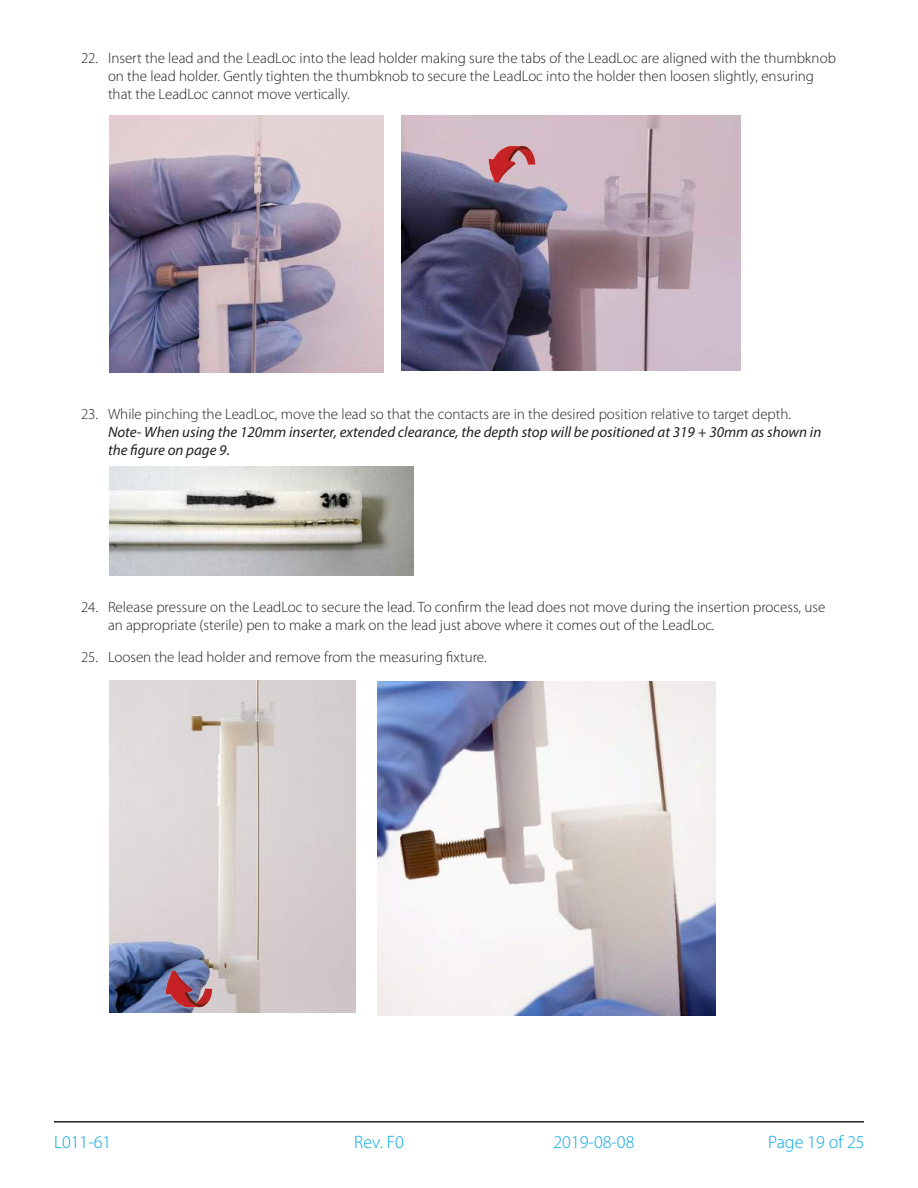
<style>
.page{position:relative;width:918px;height:1188px;background:#fff}
.page>*{position:absolute;margin:0;border:0;box-sizing:border-box;transform-origin:0 0}
.t1{font:300 18px "Myriad Pro";color:#00a6e4}
.t2{font:300 15px/18px "Myriad Pro";color:#231f20}
.t3{font:italic 15px/18px "Myriad Pro";color:#231f20}
</style>
<div class="page">
<hr style="left:54px;top:1121px;width:810px;height:2px;background:#231f20">
<img style="left:109px;top:115px;width:275px;height:257px">
<img style="left:109px;top:466px;width:304px;height:109px">
<img style="left:402px;top:115px;width:338px;height:256px">
<img style="left:485px;top:141px;width:60px;height:59px">
<img style="left:109px;top:680px;width:246px;height:332px">
<img style="left:162px;top:953px;width:59px;height:59px">
<img style="left:377px;top:682px;width:338px;height:333px">
<p class="t2" style="left:108px;top:49px;width:729px;text-indent:-27px">22. Insert the lead and the LeadLoc into the lead holder making sure the tabs of the LeadLoc are aligned with the thumbknob on the lead holder. Gently tighten the thumbknob to secure the LeadLoc into the holder then loosen slightly, ensuring that the LeadLoc cannot move vertically.</p>
<p class="t2" style="left:81px;top:405px;width:712px">23. While pinching the LeadLoc, move the lead so that the contacts are in the desired position relative to target depth.</p>
<p class="t3" style="left:108px;top:422px;width:715px">Note- When using the 120mm inserter, extended clearance, the depth stop will be positioned at 319 + 30mm as shown in the figure on page 9.</p>
<p class="t2" style="left:108px;top:598px;width:719px;text-indent:-27px">24. Release pressure on the LeadLoc to secure the lead. To confirm the lead does not move during the insertion process, use an appropriate (sterile) pen to make a mark on the lead just above where it comes out of the LeadLoc.</p>
<p class="t2" style="left:81px;top:648px;width:407px">25. Loosen the lead holder and remove from the measuring fixture.</p>
<p class="t1" style="left:54px;top:1132px;width:59px">L011-61</p>
<p class="t1" style="left:354px;top:1132px;width:51px">Rev. F0</p>
<p class="t1" style="left:554px;top:1132px;width:82px">2019-08-08</p>
<p class="t1" style="left:768px;top:1132px;width:98px">Page 19 of 25</p>
</div>
